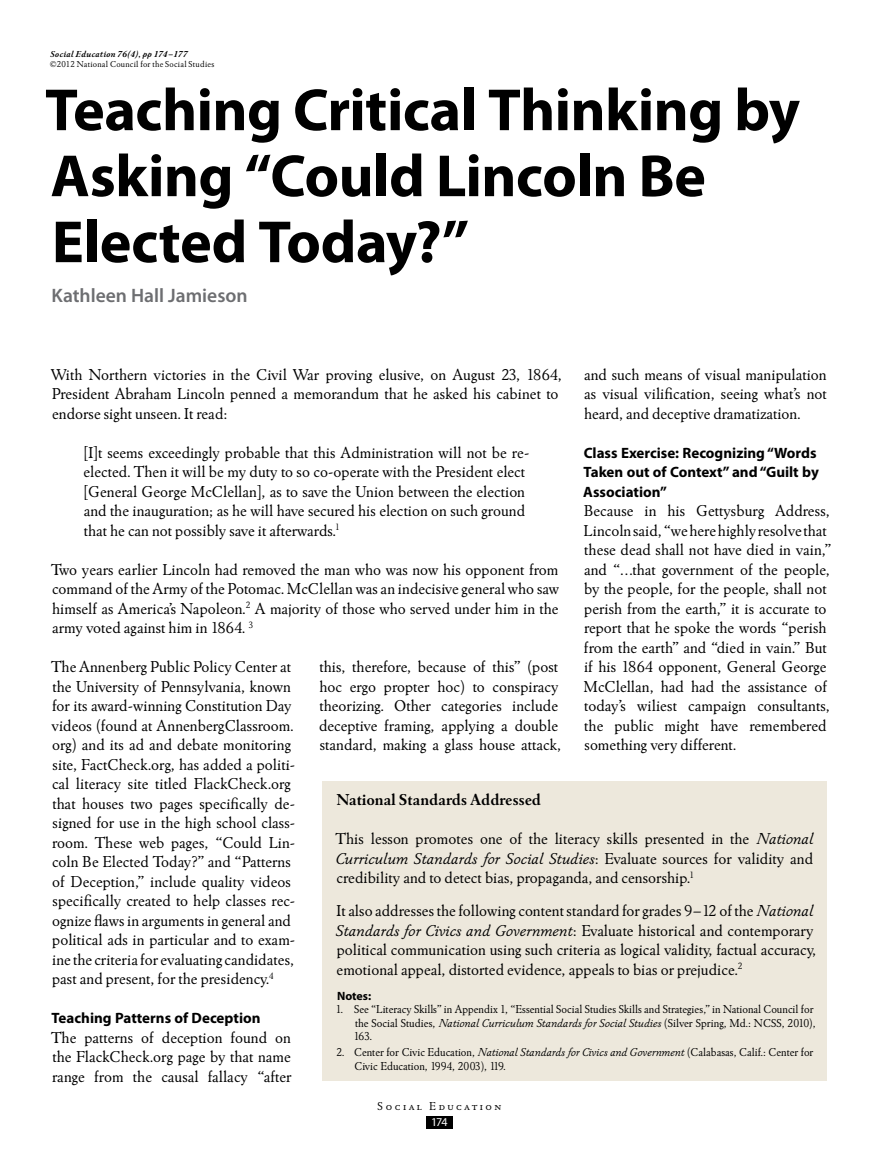
<style>
.page{position:relative;width:878px;height:1161px;background:#fff}
.page>*{position:absolute;margin:0;border:0;box-sizing:border-box;transform-origin:0 0}
.t1{font:700 60px/66px "Myriad Pro";letter-spacing:-.01em;color:#000}
.t2{font:600 19.5px "Myriad Pro";color:#6d6e71}
.t3{font:16.5px/19.5px "Winchester New ITC";color:#000}
.t4{font:700 16.5px "Winchester New ITC";color:#000}
.t5{font:700 15px/19.5px "Myriad Pro";color:#000}
.t6{font:12px/13.5px "Winchester New ITC";color:#000}
.t7{font:12px "Winchester New ITC Book SC";letter-spacing:.2em;color:#000}
.t8{font:700 12px "Myriad Pro";color:#000}
.t9{font:12px "Myriad Pro";color:#fff}
.t10{font:9px "Winchester New ITC";letter-spacing:.025em;color:#000}
.t11{font:italic 700 9px "Winchester New ITC";letter-spacing:.025em;color:#000}
.s1{font-style:italic}
</style>
<div class="page">
<div style="left:426px;top:1117px;width:26px;height:12px;background:#000"></div>
<div style="left:322px;top:781px;width:505px;height:300px;background:#ede8dc"></div>
<p class="t11" style="left:50px;top:49px;width:139px">Social Education 76(4), pp 174–177</p>
<p class="t10" style="left:50px;top:59px;width:166px">©2012 National Council for the Social Studies</p>
<h1 class="t1" style="left:45px;top:78px;width:756px">Teaching Critical Thinking by<br>Asking “Could Lincoln Be<br>Elected Today?”</h1>
<p class="t2" style="left:51px;top:283px;width:198px">Kathleen Hall Jamieson</p>
<p class="t3" style="left:51px;top:364px;width:512px">With Northern victories in the Civil War proving elusive, on August 23, 1864,<br>President Abraham Lincoln penned a memorandum that he asked his cabinet to endorse sight unseen. It read:</p>
<p class="t3" style="left:84px;top:442px;width:447px">[I]t seems exceedingly probable that this Administration will not be re&shy;elected. Then it will be my duty to so co-operate with the President elect [General George McClellan], as to save the Union between the election and the inauguration; as he will have secured his election on such ground that he can not possibly save it afterwards.<sup>1</sup></p>
<p class="t3" style="left:51px;top:559px;width:509px;text-align:justify">Two years earlier Lincoln had removed the man who was now his opponent from command of the Army of the Potomac. McClellan was an indecisive general who saw himself as America’s Napoleon.<sup>2</sup> A majority of those who served under him in the army voted against him in 1864. <sup>3</sup></p>
<p class="t3" style="left:584px;top:364px;width:244px;text-align:justify">and such means of visual manipulation as visual vilification, seeing what’s not heard, and deceptive dramatization.</p>
<p class="t5" style="left:583px;top:443px;width:237px">Class Exercise: Recognizing “Words<br>Taken out of Context” and “Guilt by<br>Association”</p>
<p class="t3" style="left:583px;top:501px;width:249px">Because in his Gettysburg Address, Lincoln said, “we here highly resolve that these dead shall not have died in vain,” and “…that government of the people, by the people, for the people, shall not perish from the earth,” it is accurate to report that he spoke the words “perish from the earth” and “died in vain.” But if his 1864 opponent, General George McClellan, had had the assistance of today’s wiliest campaign consultants, the public might have remembered something very different.</p>
<p class="t3" style="left:319px;top:657px;width:243px">this, therefore, because of this” (post hoc ergo propter hoc) to conspiracy theorizing. Other categories include deceptive framing, applying a double standard, making a glass house attack,</p>
<p class="t3" style="left:51px;top:657px;width:246px">The Annenberg Public Policy Center at the University of Pennsylvania, known for its award-winning Constitution Day videos (found at AnnenbergClassroom. org) and its ad and debate monitoring site, FactCheck.org, has added a politi&shy;cal literacy site titled FlackCheck.org that houses two pages specifically de&shy;signed for use in the high school class&shy;room. These web pages, “Could Lin&shy;coln Be Elected Today?” and “Patterns of Deception,” include quality videos specifically created to help classes rec&shy;ognize flaws in arguments in general and political ads in particular and to exam&shy;ine the criteria for evaluating candidates, past and present, for the presidency.<sup>4</sup></p>
<p class="t5" style="left:52px;top:1008px;width:210px">Teaching Patterns of Deception</p>
<p class="t3" style="left:51px;top:1027px;width:242px;text-align:justify">The patterns of deception found on the FlackCheck.org page by that name range from the causal fallacy “after</p>
<p class="t4" style="left:336px;top:790px;width:206px">National Standards Addressed</p>
<p class="t3" style="left:335px;top:829px;width:479px;text-align:justify">This lesson promotes one of the literacy skills presented in the <span class="s1">National Curriculum Standards for Social Studies</span>: Evaluate sources for validity and credibility and to detect bias, propaganda, and censorship.<sup>1</sup></p>
<p class="t3" style="left:335px;top:901px;width:482px">It also addresses the following content standard for grades 9–12 of the <span class="s1">National Standards for Civics and Government</span>: Evaluate historical and contemporary political communication using such criteria as logical validity, factual accuracy, emotional appeal, distorted evidence, appeals to bias or prejudice.<sup>2</sup></p>
<p class="t8" style="left:337px;top:989px;width:36px">Notes:</p>
<p class="t6" style="left:354px;top:1002px;width:463px;text-indent:-18px">1. See “Literacy Skills” in Appendix 1, “Essential Social Studies Skills and Strategies,” in National Council for the Social Studies, <span class="s1">National Curriculum Standards for Social Studies</span> (Silver Spring, Md.: NCSS, 2010),<br>163.</p>
<p class="t6" style="left:354px;top:1045px;width:460px;text-indent:-18px">2. Center for Civic Education, <span class="s1">National Standards for Civics and Government</span> (Calabasas, Calif.: Center for<br>Civic Education, 1994, 2003), 119.</p>
<p class="t7" style="left:377px;top:1098px;width:125px">Social Education</p>
<p class="t9" style="left:431px;top:1116px;width:18px">174</p>
</div>
